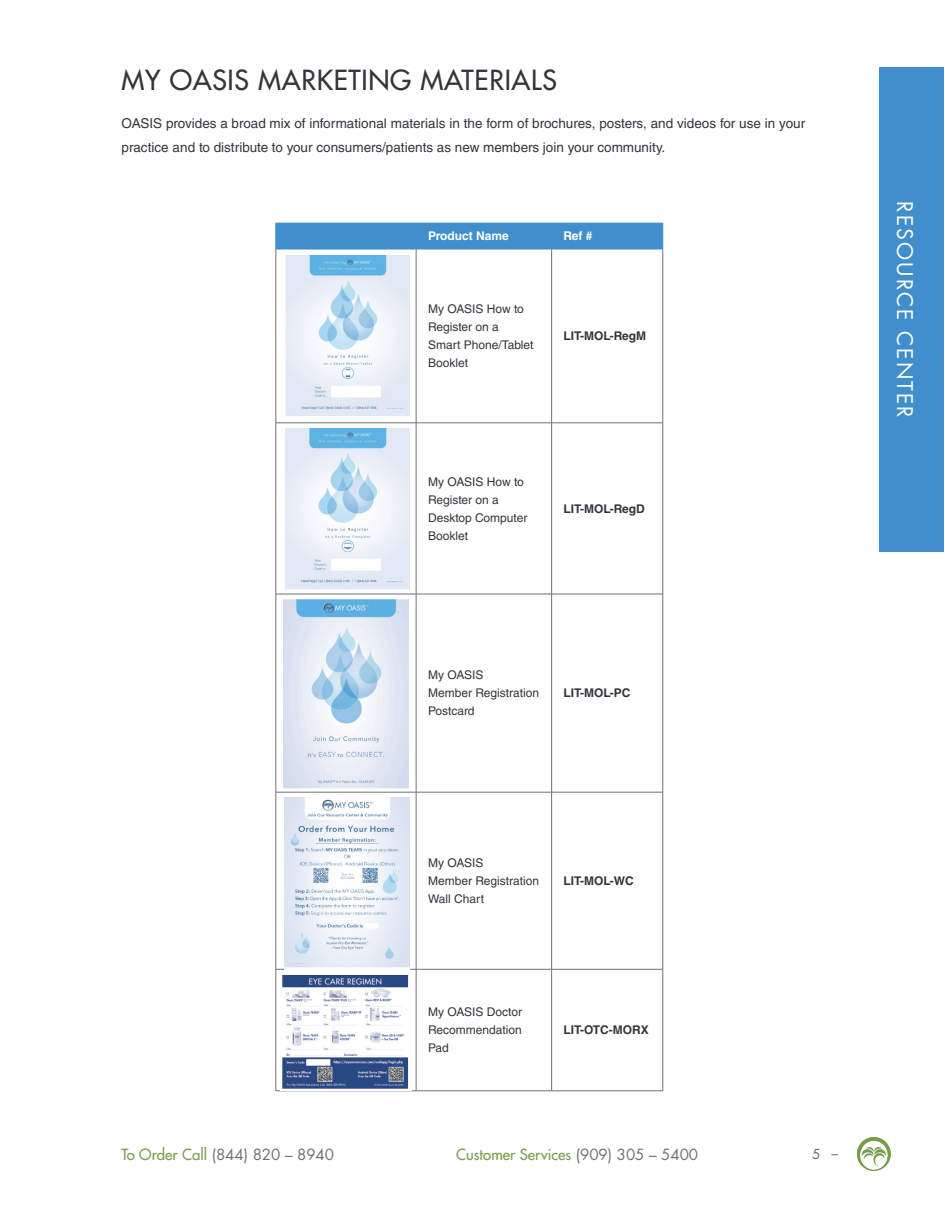
<style>
.page{position:relative;width:945px;height:1215px;background:#fff}
.page>*{position:absolute;margin:0;border:0;box-sizing:border-box;transform-origin:0 0}
.CATALOG_HEADERS_-_BL{font:500 27px "Futura Std";letter-spacing:.025em;color:#36343b}
.CATEGORY_VERTICAL_TA{font:21px "Futura Std";letter-spacing:.1em;color:#fff}
.t1{font:500 15px "Futura Std";color:#789d4a}
.t2{font:15px "Futura Std";color:#707179}
.CATALOG_-_BODY_TEXT{font:13.5px/24px "Helvetica LT Std";color:#36343b}
.t3{font:500 13.5px "Futura Std";color:#707179}
.CATALOG_-_TABLES_TEX{font:12px/18px "Helvetica LT Std";color:#36343b}
.CATALOG_-_TABLES_PAR{font:700 12px "Helvetica LT Std";color:#36343b}
.CATALOG_-_TABLES_HEA{font:700 12px "Helvetica LT Std";color:#fff}
.s1{font-weight:500;color:#789d4a}
.s2{font-weight:400;color:#707179}
</style>
<div class="page">
<svg style="left:857px;top:1137px;width:34px;height:34px"></svg>
<div style="left:879px;top:68px;width:65px;height:484px;background:#408ecc"></div>
<svg style="left:277px;top:250px;width:386px;height:841px"></svg>
<hr style="left:276px;top:249px;width:1px;height:174px;background:#707179">
<hr style="left:416px;top:249px;width:1px;height:174px;background:#707179">
<hr style="left:551px;top:249px;width:1px;height:174px;background:#707179">
<hr style="left:663px;top:249px;width:1px;height:174px;background:#707179">
<hr style="left:276px;top:423px;width:1px;height:171px;background:#707179">
<hr style="left:416px;top:423px;width:1px;height:171px;background:#707179">
<hr style="left:551px;top:423px;width:1px;height:171px;background:#707179">
<hr style="left:663px;top:423px;width:1px;height:171px;background:#707179">
<hr style="left:276px;top:594px;width:1px;height:198px;background:#707179">
<hr style="left:416px;top:594px;width:1px;height:198px;background:#707179">
<hr style="left:551px;top:594px;width:1px;height:198px;background:#707179">
<hr style="left:663px;top:594px;width:1px;height:198px;background:#707179">
<hr style="left:276px;top:792px;width:1px;height:177px;background:#707179">
<hr style="left:416px;top:792px;width:1px;height:177px;background:#707179">
<hr style="left:551px;top:792px;width:1px;height:177px;background:#707179">
<hr style="left:663px;top:792px;width:1px;height:177px;background:#707179">
<hr style="left:276px;top:969px;width:1px;height:122px;background:#707179">
<hr style="left:416px;top:969px;width:1px;height:122px;background:#707179">
<hr style="left:551px;top:969px;width:1px;height:122px;background:#707179">
<hr style="left:663px;top:969px;width:1px;height:122px;background:#707179">
<hr style="left:276px;top:1091px;width:140px;height:1px;background:#707179">
<hr style="left:416px;top:1091px;width:136px;height:1px;background:#707179">
<hr style="left:552px;top:1091px;width:111px;height:1px;background:#707179">
<hr style="left:276px;top:423px;width:140px;height:1px;background:#707179">
<hr style="left:416px;top:423px;width:136px;height:1px;background:#707179">
<hr style="left:552px;top:423px;width:111px;height:1px;background:#707179">
<hr style="left:276px;top:594px;width:140px;height:1px;background:#707179">
<hr style="left:416px;top:594px;width:136px;height:1px;background:#707179">
<hr style="left:552px;top:594px;width:111px;height:1px;background:#707179">
<hr style="left:276px;top:792px;width:140px;height:1px;background:#707179">
<hr style="left:416px;top:792px;width:136px;height:1px;background:#707179">
<hr style="left:552px;top:792px;width:111px;height:1px;background:#707179">
<hr style="left:276px;top:969px;width:140px;height:1px;background:#707179">
<hr style="left:416px;top:969px;width:136px;height:1px;background:#707179">
<hr style="left:552px;top:969px;width:111px;height:1px;background:#707179">
<div style="left:276px;top:223px;width:388px;height:26px;background:#408ecc"></div>
<hr style="left:276px;top:249px;width:140px;height:1px;background:#408ecc">
<hr style="left:416px;top:249px;width:136px;height:1px;background:#408ecc">
<hr style="left:552px;top:249px;width:111px;height:1px;background:#408ecc">
<img style="left:285px;top:255px;width:124px;height:161px">
<img style="left:285px;top:428px;width:124px;height:161px">
<img style="left:284px;top:600px;width:124px;height:191px">
<img style="left:285px;top:798px;width:124px;height:171px">
<img style="left:281px;top:973px;width:130px;height:117px">
<p class="CATALOG_HEADERS_-_BL" style="left:122px;top:63px;width:437px">MY OASIS MARKETING MATERIALS</p>
<p class="CATALOG_-_BODY_TEXT" style="left:122px;top:111px;width:685px">OASIS provides a broad mix of informational materials in the form of brochures, posters, and videos for use in your practice and to distribute to your consumers/patients as new members join your community.</p>
<p class="CATALOG_-_TABLES_HEA" style="left:428px;top:229px;width:82px">Product Name</p>
<p class="CATALOG_-_TABLES_HEA" style="left:564px;top:229px;width:31px">Ref #</p>
<p class="CATALOG_-_TABLES_TEX" style="left:428px;top:300px;width:97px">My OASIS How to<br>Register on a</p>
<p class="CATALOG_-_TABLES_TEX" style="left:428px;top:336px;width:107px">Smart Phone/Tablet<br>Booklet</p>
<p class="CATALOG_-_TABLES_PAR" style="left:564px;top:329px;width:84px">LIT-MOL-RegM</p>
<p class="CATALOG_-_TABLES_TEX" style="left:428px;top:472px;width:97px">My OASIS How to<br>Register on a</p>
<p class="CATALOG_-_TABLES_TEX" style="left:428px;top:508px;width:101px">Desktop Computer<br>Booklet</p>
<p class="CATALOG_-_TABLES_PAR" style="left:564px;top:501px;width:83px">LIT-MOL-RegD</p>
<p class="CATALOG_-_TABLES_TEX" style="left:428px;top:666px;width:57px">My OASIS</p>
<p class="CATALOG_-_TABLES_TEX" style="left:428px;top:684px;width:112px">Member Registration<br>Postcard</p>
<p class="CATALOG_-_TABLES_PAR" style="left:564px;top:686px;width:68px">LIT-MOL-PC</p>
<p class="CATALOG_-_TABLES_TEX" style="left:428px;top:854px;width:57px">My OASIS</p>
<p class="CATALOG_-_TABLES_TEX" style="left:428px;top:872px;width:112px">Member Registration</p>
<p class="CATALOG_-_TABLES_TEX" style="left:428px;top:890px;width:58px">Wall Chart</p>
<p class="CATALOG_-_TABLES_PAR" style="left:564px;top:874px;width:72px">LIT-MOL-WC</p>
<p class="CATALOG_-_TABLES_TEX" style="left:428px;top:1003px;width:96px;text-align:justify">My OASIS Doctor Recommendation Pad</p>
<p class="CATALOG_-_TABLES_PAR" style="left:564px;top:1023px;width:87px">LIT-OTC-MORX</p>
<p class="t2" style="left:122px;top:1145px;width:214px"><span class="s1">To Order Call</span> (844) 820 – 8940</p>
<p class="t1" style="left:456px;top:1145px;width:243px">Customer Services <span class="s2">(909) 305 – 5400</span></p>
<p class="t3" style="left:812px;top:1145px;width:28px">5 –</p>
<p class="CATEGORY_VERTICAL_TA" style="left:918px;top:201px;width:218px;rotate:90deg">RESOURCE CENTER</p>
</div>
